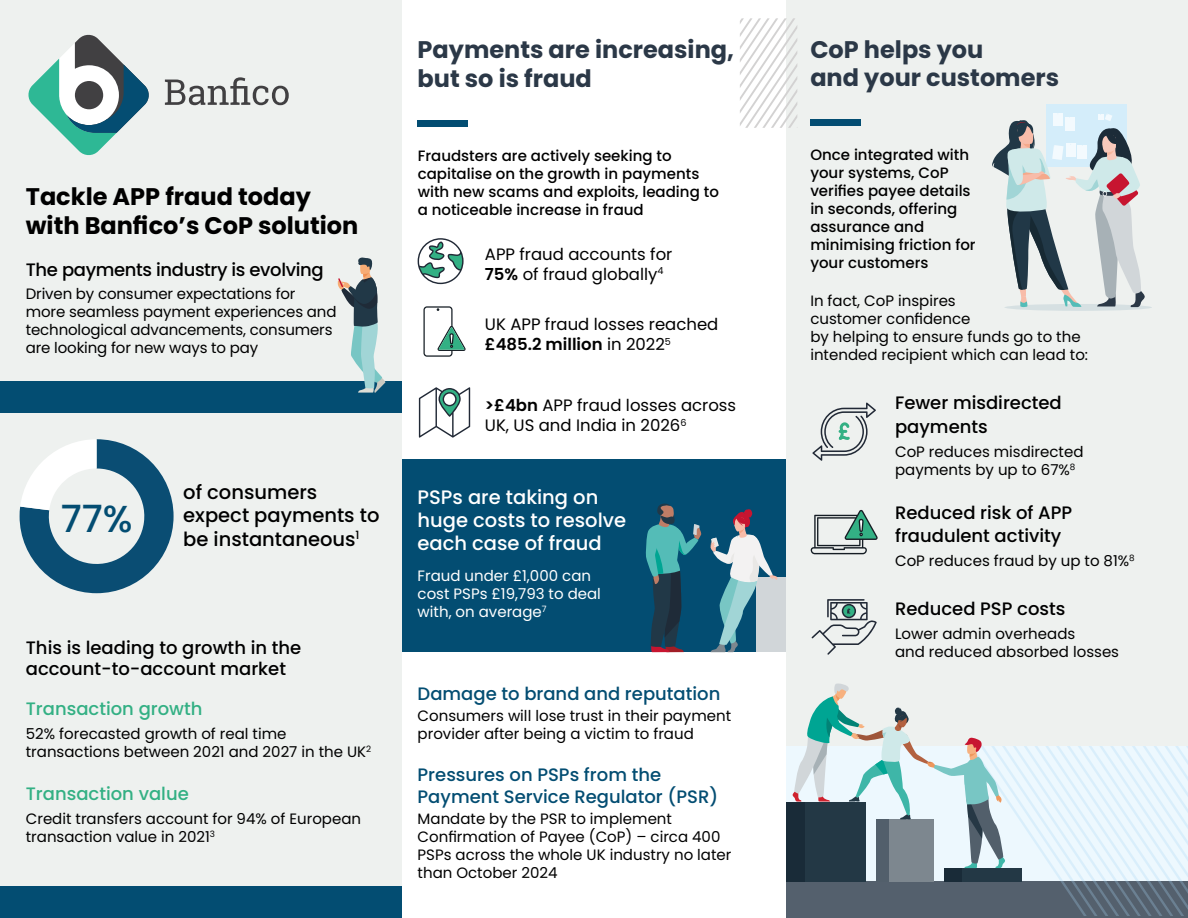
<style>
.page{position:relative;width:1188px;height:918px;background:#fff}
.page>*{position:absolute;margin:0;border:0;box-sizing:border-box;transform-origin:0 0}
.t1{font:500 37.5px "Poppins";color:#034d72}
.t2{font:700 24px/28.8px "Poppins";color:#2b3847}
.t3{font:700 24px/28.8px "Poppins";color:#000}
.t4{font:500 19.5px/23.4px "Poppins";color:#fff}
.t5{font:500 19.5px/23.4px "Poppins";color:#000}
.t6{font:500 18px/23.4px "Poppins";color:#000}
.t7{font:500 18px/21.6px "Poppins";color:#034d72}
.t8{font:500 18px "Poppins";color:#33b084}
.t9{font:500 18px "Poppins";letter-spacing:-.02em;color:#000}
.t10{font:16.5px/19.8px "Poppins";color:#000}
.t11{font:15px/18px "Poppins";color:#000}
.t12{font:500 15px/18px "Poppins";color:#000}
.t13{font:15px/18px "Poppins";color:#fff}
.t14{font:500 11.4px "Poppins";color:#000}
.s1{font-weight:600}
</style>
<div class="page">
<div style="left:0;top:0;width:402px;height:900px;background:#eef1ef"></div>
<div style="left:0;top:381px;width:402px;height:32px;background:#034d72"></div>
<div style="left:0;top:887px;width:402px;height:31px;background:#034d72"></div>
<svg style="left:338px;top:257px;width:48px;height:136px"></svg>
<div style="left:402px;top:460px;width:384px;height:192px;background:#034d72"></div>
<div style="left:786px;top:0;width:402px;height:915px;background:#eef1ef"></div>
<svg style="left:165px;top:77px;width:124px;height:28px"></svg>
<svg style="left:28px;top:34px;width:121px;height:122px"></svg>
<div style="left:418px;top:120px;width:50px;height:7px;background:#034d72"></div>
<svg style="left:418px;top:238px;width:46px;height:46px"></svg>
<svg style="left:423px;top:306px;width:43px;height:51px"></svg>
<svg style="left:419px;top:387px;width:51px;height:51px"></svg>
<svg style="left:440px;top:389px;width:19px;height:26px"></svg>
<svg style="left:443px;top:392px;width:14px;height:14px"></svg>
<div style="left:444px;top:394px;width:11px;height:11px;background:#fff;border-radius:50%"></div>
<div style="left:757px;top:578px;width:29px;height:74px;background:#d1d6d9"></div>
<svg style="left:710px;top:509px;width:68px;height:143px"></svg>
<svg style="left:646px;top:503px;width:56px;height:149px"></svg>
<svg style="left:740px;top:18px;width:58px;height:110px"></svg>
<div style="left:810px;top:119px;width:50px;height:7px;background:#034d72"></div>
<svg style="left:812px;top:403px;width:64px;height:58px"></svg>
<svg style="left:811px;top:510px;width:67px;height:44px"></svg>
<div style="left:1046px;top:104px;width:81px;height:63px;background:#d4edfa"></div>
<div style="left:1004px;top:304px;width:148px;height:7px;background:#d6e0e2;border-radius:50%"></div>
<svg style="left:992px;top:113px;width:153px;height:194px"></svg>
<svg style="left:812px;top:599px;width:65px;height:56px"></svg>
<div style="left:786px;top:881px;width:402px;height:37px;background:#54606d"></div>
<svg style="left:792px;top:683px;width:396px;height:232px"></svg>
<div style="left:786px;top:802px;width:61px;height:80px;background:#192b38"></div>
<div style="left:805px;top:802px;width:61px;height:80px;background:#233845"></div>
<svg style="left:20px;top:439px;width:154px;height:154px"></svg>
<h2 class="t3" style="left:26px;top:182px;width:334px">Tackle APP fraud today with Banfico’s CoP solution</h2>
<p class="t9" style="left:26px;top:260px;width:299px">The payments industry is evolving</p>
<p class="t11" style="left:26px;top:285px;width:312px">Driven by consumer expectations for more seamless payment experiences and technological advancements, consumers are looking for new ways to pay</p>
<h1 class="t1" style="left:61px;top:497px;width:73px">77%</h1>
<h3 class="t5" style="left:183px;top:481px;width:198px">of consumers expect payments to be instantaneous</h3>
<p class="t14" style="left:356px;top:529px;width:5px">1</p>
<p class="t6" style="left:26px;top:637px;width:277px;line-height:21.6px">This is leading to growth in the account-to-account market</p>
<p class="t8" style="left:26px;top:698px;width:178px">Transaction growth</p>
<p class="t11" style="left:26px;top:725px;width:347px">52% forecasted growth of real time transactions between 2021 and 2027 in the UK<sup>2</sup></p>
<p class="t8" style="left:26px;top:783px;width:164px">Transaction value</p>
<p class="t11" style="left:26px;top:810px;width:337px">Credit transfers account for 94% of European transaction value in 2021<sup>3</sup></p>
<h2 class="t2" style="left:418px;top:35px;width:318px">Payments are increasing, but so is fraud</h2>
<p class="t12" style="left:418px;top:147px;width:303px">Fraudsters are actively seeking to capitalise on the growth in payments with new scams and exploits, leading to a noticeable increase in fraud</p>
<p class="t10" style="left:485px;top:244px;width:189px">APP fraud accounts for<br><span class="s1">75%</span> of fraud globally<sup>4</sup></p>
<p class="t10" style="left:485px;top:315px;width:235px">UK APP fraud losses reached <span class="s1">£485.2 million</span> in 2022<sup>5</sup></p>
<p class="t10" style="left:485px;top:396px;width:253px"><span class="s1">&gt;£4bn</span> APP fraud losses across<br>UK, US and India in 2026<sup>6</sup></p>
<h3 class="t4" style="left:418px;top:485px;width:210px">PSPs are taking on huge costs to resolve each case of fraud</h3>
<p class="t13" style="left:418px;top:567px;width:185px">Fraud under £1,000 can cost PSPs £19,793 to deal with, on average<sup>7</sup></p>
<p class="t7" style="left:418px;top:683px;width:304px">Damage to brand and reputation</p>
<p class="t11" style="left:418px;top:707px;width:315px">Consumers will lose trust in their payment provider after being a victim to fraud</p>
<p class="t7" style="left:418px;top:764px;width:302px">Pressures on PSPs from the<br>Payment Service Regulator (PSR)</p>
<p class="t11" style="left:418px;top:810px;width:315px">Mandate by the PSR to implement<br>Confirmation of Payee (CoP) – circa 400<br>PSPs across the whole UK industry no later than October 2024</p>
<h2 class="t2" style="left:810px;top:35px;width:250px">CoP helps you<br>and your customers</h2>
<p class="t12" style="left:810px;top:146px;width:167px">Once integrated with your systems, CoP verifies payee details in seconds, offering assurance and minimising friction for your customers</p>
<p class="t11" style="left:810px;top:292px;width:279px">In fact, CoP inspires<br>customer confidence<br>by helping to ensure funds go to the intended recipient which can lead to:</p>
<p class="t6" style="left:895px;top:391px;width:168px">Fewer misdirected payments</p>
<p class="t11" style="left:895px;top:442px;width:190px">CoP reduces misdirected payments by up to 67%<sup>8</sup></p>
<p class="t6" style="left:895px;top:501px;width:179px">Reduced risk of APP fraudulent activity</p>
<p class="t11" style="left:895px;top:552px;width:241px">CoP reduces fraud by up to 81%<sup>8</sup></p>
<p class="t6" style="left:895px;top:597px;width:172px">Reduced PSP costs</p>
<p class="t11" style="left:895px;top:625px;width:226px">Lower admin overheads<br>and reduced absorbed losses</p>
</div>
